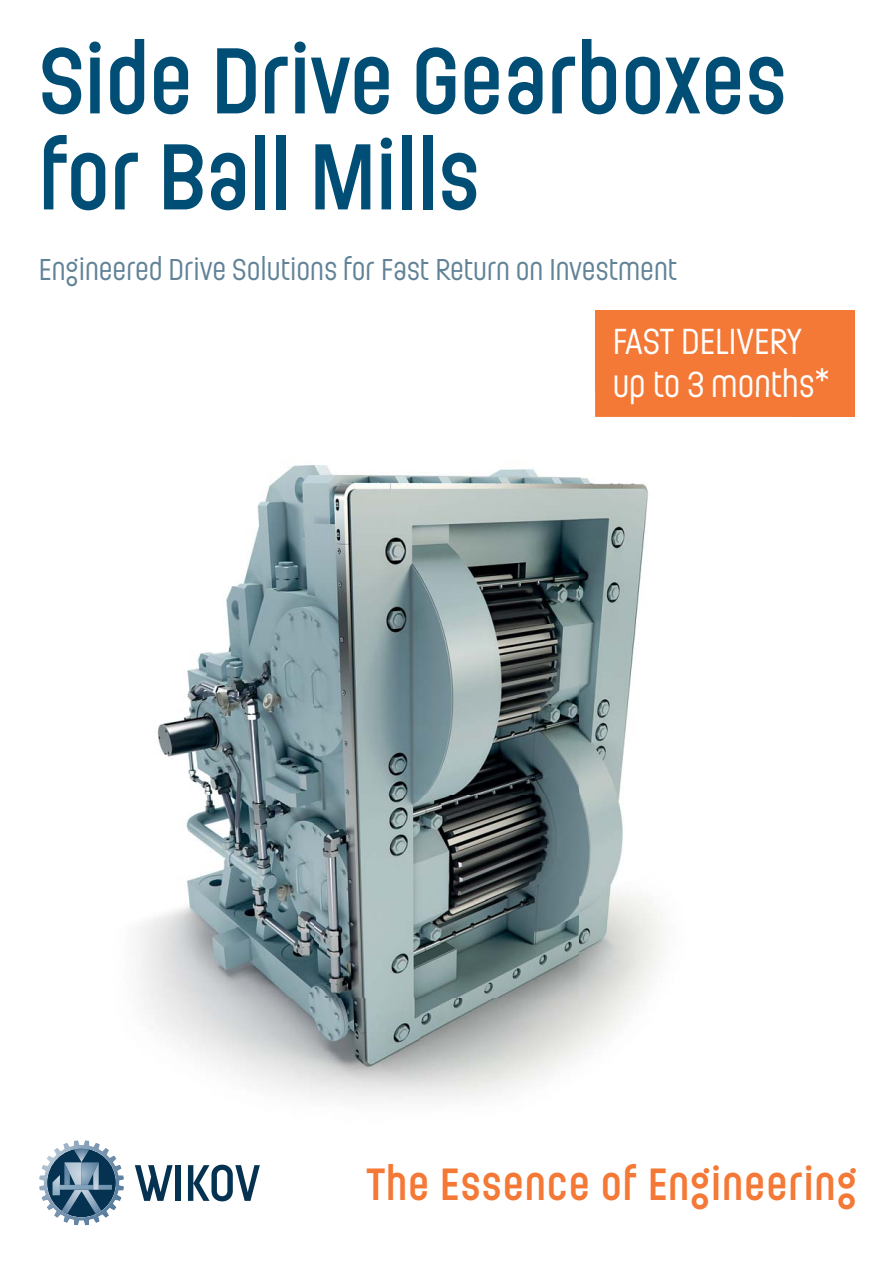
<style>
.page{position:relative;width:893px;height:1263px;background:#fff}
.page>*{position:absolute;margin:0;border:0;box-sizing:border-box;transform-origin:0 0}
.t1{font:93px/96px "Ladislav Semi Bold W";color:#004e75}
.t2{font:45px "Ladislav Semi Bold W";letter-spacing:.02em;color:#f47836}
.t3{font:36px/43.2px "Ladislav W";color:#fff}
.t4{font:30px "Ladislav W";color:#618297}
</style>
<div class="page">
<div style="left:595px;top:310px;width:260px;height:107px;background:#f47836"></div>
<svg style="left:135px;top:1165px;width:38px;height:36px"></svg>
<div style="left:176px;top:1165px;width:5px;height:36px;background:#063252"></div>
<svg style="left:188px;top:1165px;width:72px;height:36px"></svg>
<img style="left:140px;top:465px;width:520px;height:636px">
<img style="left:595px;top:391px;width:195px;height:26px">
<img style="left:615px;top:391px;width:175px;height:13px">
<img style="left:63px;top:1140px;width:37px;height:8px">
<svg style="left:39px;top:1148px;width:85px;height:77px"></svg>
<h1 class="t1" style="left:39px;top:38px;width:749px">Side Drive Gearboxes for Ball Mills</h1>
<p class="t4" style="left:39px;top:255px;width:640px">Engineered Drive Solutions for Fast Return on Investment</p>
<p class="t3" style="left:613px;top:322px;width:219px">FAST DELIVERY up to 3 months*</p>
<h2 class="t2" style="left:366px;top:1162px;width:492px">The Essence of Engineering</h2>
</div>
